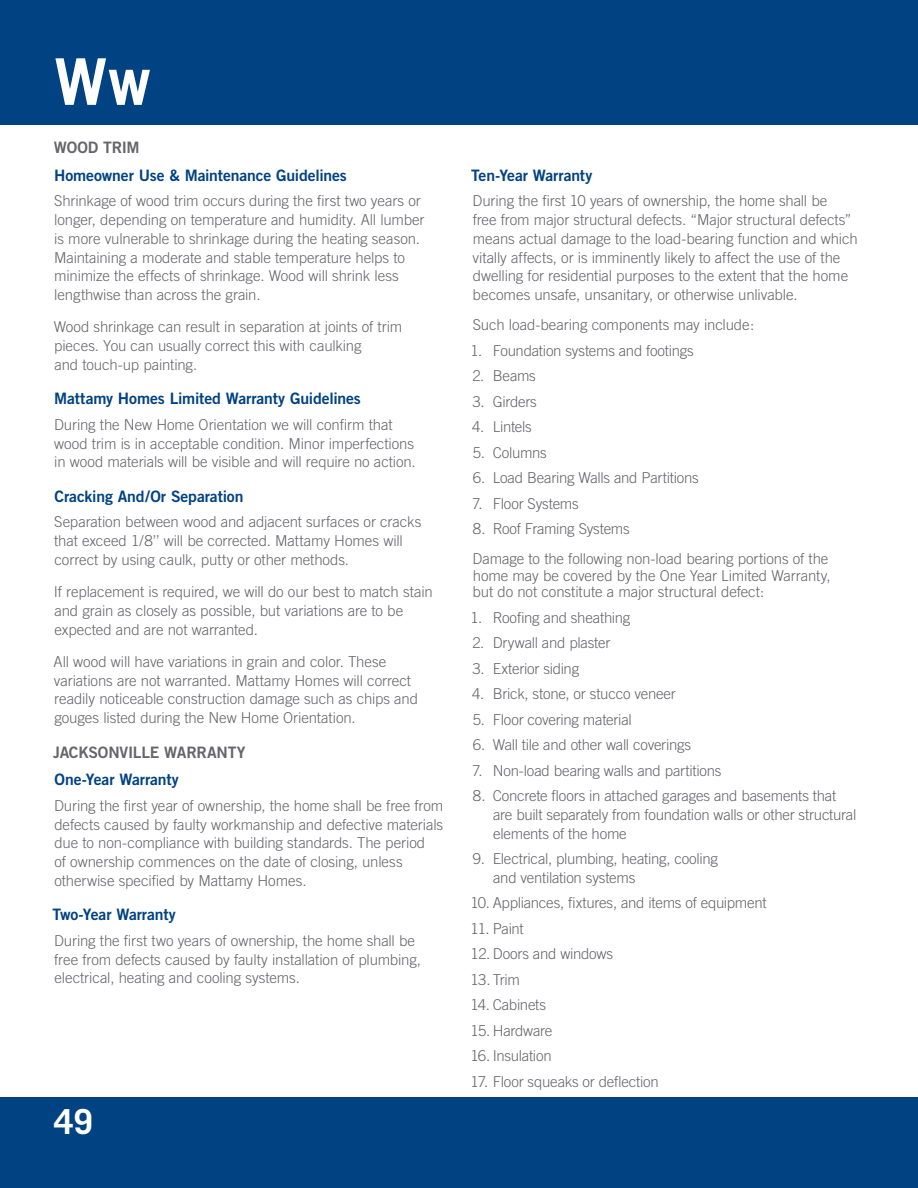
<style>
.page{position:relative;width:918px;height:1188px;background:#fff}
.page>*{position:absolute;margin:0;border:0;box-sizing:border-box;transform-origin:0 0}
.t1{font:700 64.5px "Trade Gothic";color:#fff}
.t2{font:700 34.5px "Trade Gothic";color:#fff}
.t3{font:15.75px "Trade Gothic Bold Two";letter-spacing:-.01em;color:#004282}
.t4{font:15.75px "Trade Gothic Bold Two";letter-spacing:-.015em;color:#65656a}
.t5{font:300 15px/18.8px "Trade Gothic";letter-spacing:-.01em;color:#65656a}
</style>
<div class="page">
<div style="left:0;top:0;width:918px;height:125px;background:#004282"></div>
<div style="left:0;top:1097px;width:918px;height:91px;background:#004282"></div>
<h1 class="t1" style="left:54px;top:42px;width:98px">Ww</h1>
<p class="t4" style="left:54px;top:138px;width:87px">WOOD TRIM</p>
<p class="t3" style="left:54px;top:166px;width:294px">Homeowner Use &amp; Maintenance Guidelines</p>
<p class="t5" style="left:54px;top:192px;width:372px">Shrinkage of wood trim occurs during the first two years or longer, depending on temperature and humidity. All lumber is more vulnerable to shrinkage during the heating season.<br>Maintaining a moderate and stable temperature helps to minimize the effects of shrinkage. Wood will shrink less lengthwise than across the grain.</p>
<p class="t5" style="left:54px;top:318px;width:350px">Wood shrinkage can result in separation at joints of trim pieces. You can usually correct this with caulking<br>and touch-up painting.</p>
<p class="t3" style="left:54px;top:389px;width:308px">Mattamy Homes Limited Warranty Guidelines</p>
<p class="t5" style="left:54px;top:415px;width:363px">During the New Home Orientation we will confirm that wood trim is in acceptable condition. Minor imperfections in wood materials will be visible and will require no action.</p>
<p class="t3" style="left:54px;top:487px;width:191px">Cracking And/Or Separation</p>
<p class="t5" style="left:54px;top:513px;width:369px">Separation between wood and adjacent surfaces or cracks that exceed 1/8’’ will be corrected. Mattamy Homes will correct by using caulk, putty or other methods.</p>
<p class="t5" style="left:54px;top:582px;width:380px">If replacement is required, we will do our best to match stain and grain as closely as possible, but variations are to be expected and are not warranted.</p>
<p class="t5" style="left:54px;top:652px;width:366px">All wood will have variations in grain and color. These variations are not warranted. Mattamy Homes will correct readily noticeable construction damage such as chips and gouges listed during the New Home Orientation.</p>
<p class="t4" style="left:53px;top:742px;width:194px">JACKSONVILLE WARRANTY</p>
<p class="t3" style="left:54px;top:770px;width:126px">One-Year Warranty</p>
<p class="t5" style="left:54px;top:796px;width:391px">During the first year of ownership, the home shall be free from defects caused by faulty workmanship and defective materials due to non-compliance with building standards. The period<br>of ownership commences on the date of closing, unless otherwise specified by Mattamy Homes.</p>
<p class="t3" style="left:53px;top:905px;width:125px">Two-Year Warranty</p>
<p class="t5" style="left:54px;top:931px;width:369px">During the first two years of ownership, the home shall be free from defects caused by faulty installation of plumbing, electrical, heating and cooling systems.</p>
<h2 class="t2" style="left:54px;top:1101px;width:40px">49</h2>
<p class="t3" style="left:471px;top:166px;width:123px">Ten-Year Warranty</p>
<p class="t5" style="left:472px;top:192px;width:387px">During the first 10 years of ownership, the home shall be<br>free from major structural defects. “Major structural defects” means actual damage to the load-bearing function and which vitally affects, or is imminently likely to affect the use of the dwelling for residential purposes to the extent that the home becomes unsafe, unsanitary, or otherwise unlivable.</p>
<p class="t5" style="left:473px;top:315px;width:283px">Such load-bearing components may include:</p>
<p class="t5" style="left:470px;top:341px;width:225px">1. Foundation systems and footings</p>
<p class="t5" style="left:472px;top:366px;width:65px">2. Beams</p>
<p class="t5" style="left:472px;top:392px;width:66px">3. Girders</p>
<p class="t5" style="left:472px;top:417px;width:61px">4. Lintels</p>
<p class="t5" style="left:473px;top:443px;width:76px">5. Columns</p>
<p class="t5" style="left:473px;top:468px;width:227px">6. Load Bearing Walls and Partitions</p>
<p class="t5" style="left:472px;top:494px;width:108px">7. Floor Systems</p>
<p class="t5" style="left:473px;top:514px;width:357px;line-height:30px">8. Roof Framing Systems<br>Damage to the following non-load bearing portions of the</p>
<p class="t5" style="left:473px;top:567px;width:360px;line-height:16.5px">home may be covered by the One Year Limited Warranty, but do not constitute a major structural defect:</p>
<p class="t5" style="left:470px;top:608px;width:161px">1. Roofing and sheathing</p>
<p class="t5" style="left:472px;top:633px;width:140px">2. Drywall and plaster</p>
<p class="t5" style="left:472px;top:659px;width:108px">3. Exterior siding</p>
<p class="t5" style="left:472px;top:684px;width:205px">4. Brick, stone, or stucco veneer</p>
<p class="t5" style="left:473px;top:710px;width:161px">5. Floor covering material</p>
<p class="t5" style="left:473px;top:735px;width:220px">6. Wall tile and other wall coverings</p>
<p class="t5" style="left:472px;top:761px;width:251px">7. Non-load bearing walls and partitions</p>
<p class="t5" style="left:493px;top:786px;width:365px;text-indent:-20px">8. Concrete floors in attached garages and basements that are built separately from foundation walls or other structural elements of the home</p>
<p class="t5" style="left:493px;top:849px;width:226px;text-indent:-20px">9. Electrical, plumbing, heating, cooling and ventilation systems</p>
<p class="t5" style="left:470px;top:894px;width:298px">10. Appliances, fixtures, and items of equipment</p>
<p class="t5" style="left:470px;top:919px;width:55px">11. Paint</p>
<p class="t5" style="left:470px;top:945px;width:144px">12. Doors and windows</p>
<p class="t5" style="left:470px;top:970px;width:51px">13. Trim</p>
<p class="t5" style="left:470px;top:996px;width:77px">14. Cabinets</p>
<p class="t5" style="left:470px;top:1021px;width:83px">15. Hardware</p>
<p class="t5" style="left:470px;top:1047px;width:83px">16. Insulation</p>
<p class="t5" style="left:470px;top:1072px;width:190px">17. Floor squeaks or deflection</p>
</div>
